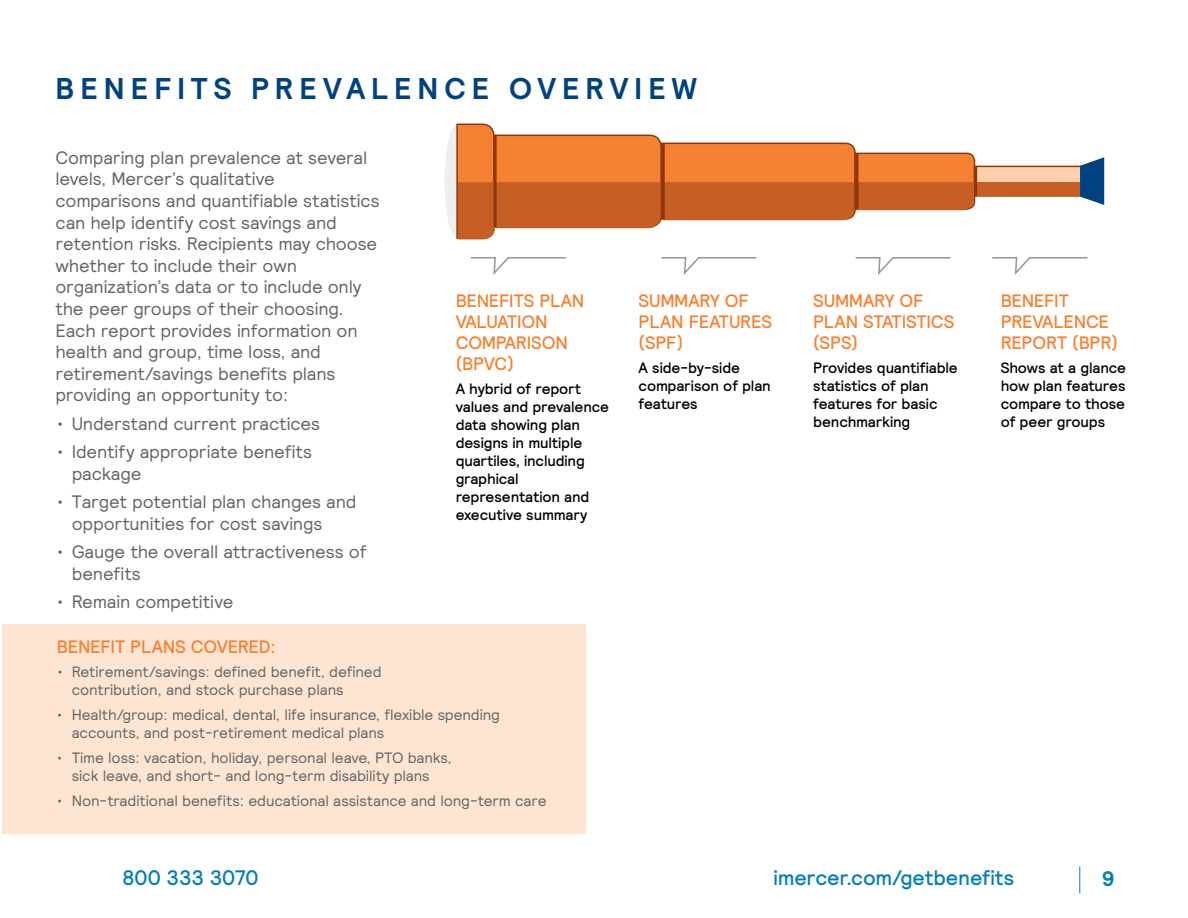
<style>
.page{position:relative;width:1188px;height:918px;background:#fff}
.page>*{position:absolute;margin:0;border:0;box-sizing:border-box;transform-origin:0 0}
.t1{font:700 30px "Relative";letter-spacing:.2em;color:#004280}
.t2{font:500 21px "Relative";letter-spacing:-.01em;color:#0080b2}
.t3{font:700 21px "Relative";color:#0080b2}
.t4{font:18px/21.6px "Relative";letter-spacing:-.01em;color:#636466}
.t5{font:500 18px/21px "Relative";letter-spacing:-.01em;color:#f58232}
.t6{font:15px/18px "Relative";letter-spacing:-.01em;color:#636466}
.t7{font:500 15px/18px "Relative";letter-spacing:-.01em;color:#000}
</style>
<div class="page">
<div style="left:2px;top:624px;width:583px;height:210px;background:#fee5d1"></div>
<div style="left:445px;top:124px;width:26px;height:114px;background:#efeff0;border-radius:50%"></div>
<svg style="left:456px;top:123px;width:649px;height:117px"></svg>
<div style="left:976px;top:182px;width:104px;height:14px;background:#c55f24"></div>
<hr style="left:494px;top:135px;width:3px;height:92px;background:#8d380a">
<hr style="left:662px;top:144px;width:3px;height:75px;background:#8d380a">
<hr style="left:856px;top:154px;width:3px;height:55px;background:#8d380a">
<hr style="left:974px;top:166px;width:3px;height:30px;background:#8d380a">
<svg style="left:1079px;top:866px;width:1px;height:27px"></svg>
<svg style="left:470px;top:257px;width:96px;height:18px"></svg>
<svg style="left:661px;top:257px;width:96px;height:18px"></svg>
<svg style="left:855px;top:257px;width:96px;height:18px"></svg>
<svg style="left:992px;top:257px;width:96px;height:18px"></svg>
<h1 class="t1" style="left:56px;top:69px;width:643px">BENEFITS PREVALENCE OVERVIEW</h1>
<p class="t4" style="left:56px;top:146px;width:326px">Comparing plan prevalence at several levels, Mercer’s qualitative comparisons and quantifiable statistics can help identify cost savings and retention risks. Recipients may choose whether to include their own organization’s data or to include only the peer groups of their choosing.<br>Each report provides information on health and group, time loss, and retirement/savings benefits plans providing an opportunity to:</p>
<p class="t4" style="left:57px;top:412px;width:265px">• Understand current practices</p>
<p class="t4" style="left:72px;top:440px;width:242px;text-indent:-15px">• Identify appropriate benefits package</p>
<p class="t4" style="left:72px;top:490px;width:286px;text-indent:-15px">• Target potential plan changes and opportunities for cost savings</p>
<p class="t4" style="left:72px;top:540px;width:296px;text-indent:-15px">• Gauge the overall attractiveness of benefits</p>
<p class="t4" style="left:57px;top:590px;width:178px">• Remain competitive</p>
<p class="t5" style="left:57px;top:635px;width:220px">BENEFIT PLANS COVERED:</p>
<p class="t6" style="left:72px;top:662px;width:312px;text-indent:-15px">• Retirement/savings: defined benefit, defined contribution, and stock purchase plans</p>
<p class="t6" style="left:72px;top:705px;width:430px;text-indent:-15px">• Health/group: medical, dental, life insurance, flexible spending accounts, and post-retirement medical plans</p>
<p class="t6" style="left:57px;top:748px;width:396px;text-align:center">• Time loss: vacation, holiday, personal leave, PTO banks, sick leave, and short- and long-term disability plans</p>
<p class="t6" style="left:57px;top:791px;width:491px">• Non-traditional benefits: educational assistance and long-term care</p>
<p class="t5" style="left:456px;top:289px;width:130px">BENEFITS PLAN<br>VALUATION<br>COMPARISON (BPVC)</p>
<p class="t7" style="left:456px;top:380px;width:155px">A hybrid of report values and prevalence data showing plan designs in multiple quartiles, including graphical representation and executive summary</p>
<p class="t5" style="left:639px;top:289px;width:135px">SUMMARY OF<br>PLAN FEATURES (SPF)</p>
<p class="t7" style="left:639px;top:359px;width:134px">A side-by-side comparison of plan features</p>
<p class="t5" style="left:813px;top:289px;width:143px">SUMMARY OF<br>PLAN STATISTICS (SPS)</p>
<p class="t7" style="left:813px;top:359px;width:146px">Provides quantifiable statistics of plan features for basic benchmarking</p>
<p class="t5" style="left:1001px;top:289px;width:119px">BENEFIT<br>PREVALENCE<br>REPORT (BPR)</p>
<p class="t7" style="left:1001px;top:359px;width:127px;text-align:justify">Shows at a glance how plan features compare to those of peer groups</p>
<p class="t2" style="left:122px;top:864px;width:138px">800 333 3070</p>
<p class="t2" style="left:774px;top:864px;width:242px">imercer.com/getbenefits</p>
<p class="t3" style="left:1102px;top:865px;width:15px">9</p>
</div>
